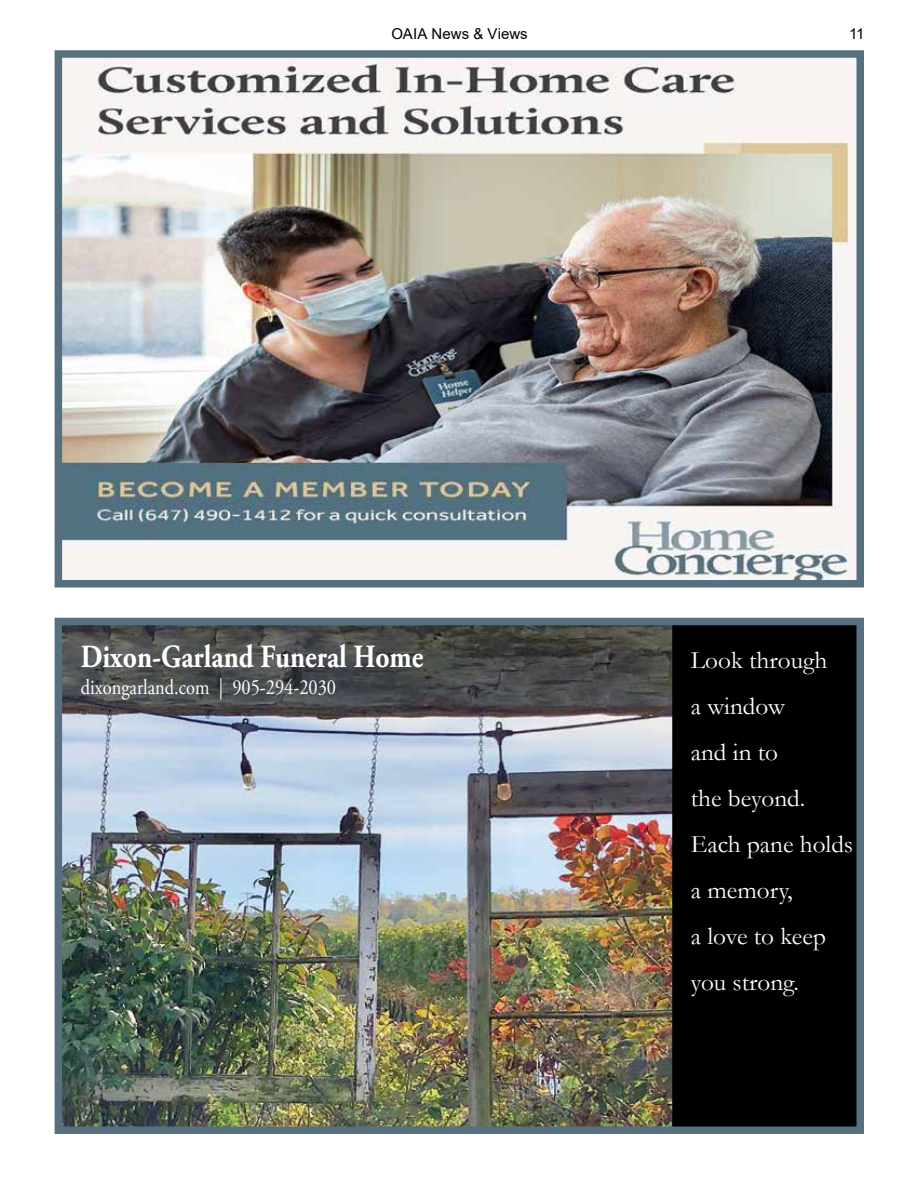
<style>
.page{position:relative;width:918px;height:1188px;background:#fff}
.page>*{position:absolute;margin:0;border:0;box-sizing:border-box;transform-origin:0 0}
.t1{font:700 32.25px "Adobe Garamond Pro";color:#fff;scale:.86 1}
.t2{font:25.05px/46px "Garamond";color:#fff}
.t3{font:21.45px "Adobe Garamond Pro";color:#fff;scale:.86 1}
.t4{font:15px "Arial";color:#000}
</style>
<div class="page">
<img style="left:64px;top:59px;width:791px;height:520px">
<div style="left:55px;top:50px;width:809px;height:538px;border:8px solid #567080"></div>
<img style="left:64px;top:627px;width:791px;height:498px">
<div style="left:55px;top:618px;width:809px;height:516px;border:8px solid #567080"></div>
<p class="t4" style="left:391px;top:23px;width:138px">OAIA News &amp; Views</p>
<p class="t4" style="left:849px;top:23px;width:17px">11</p>
<p class="t1" style="left:81px;top:638px;width:400px">Dixon-Garland Funeral Home</p>
<p class="t2" style="left:691px;top:637px;width:164px">Look through<br>a window<br>and in to<br>the beyond.<br>Each pane holds a memory,<br>a love to keep you strong.</p>
<p class="t3" style="left:81px;top:674px;width:298px">dixongarland.com | 905-294-2030</p>
</div>
